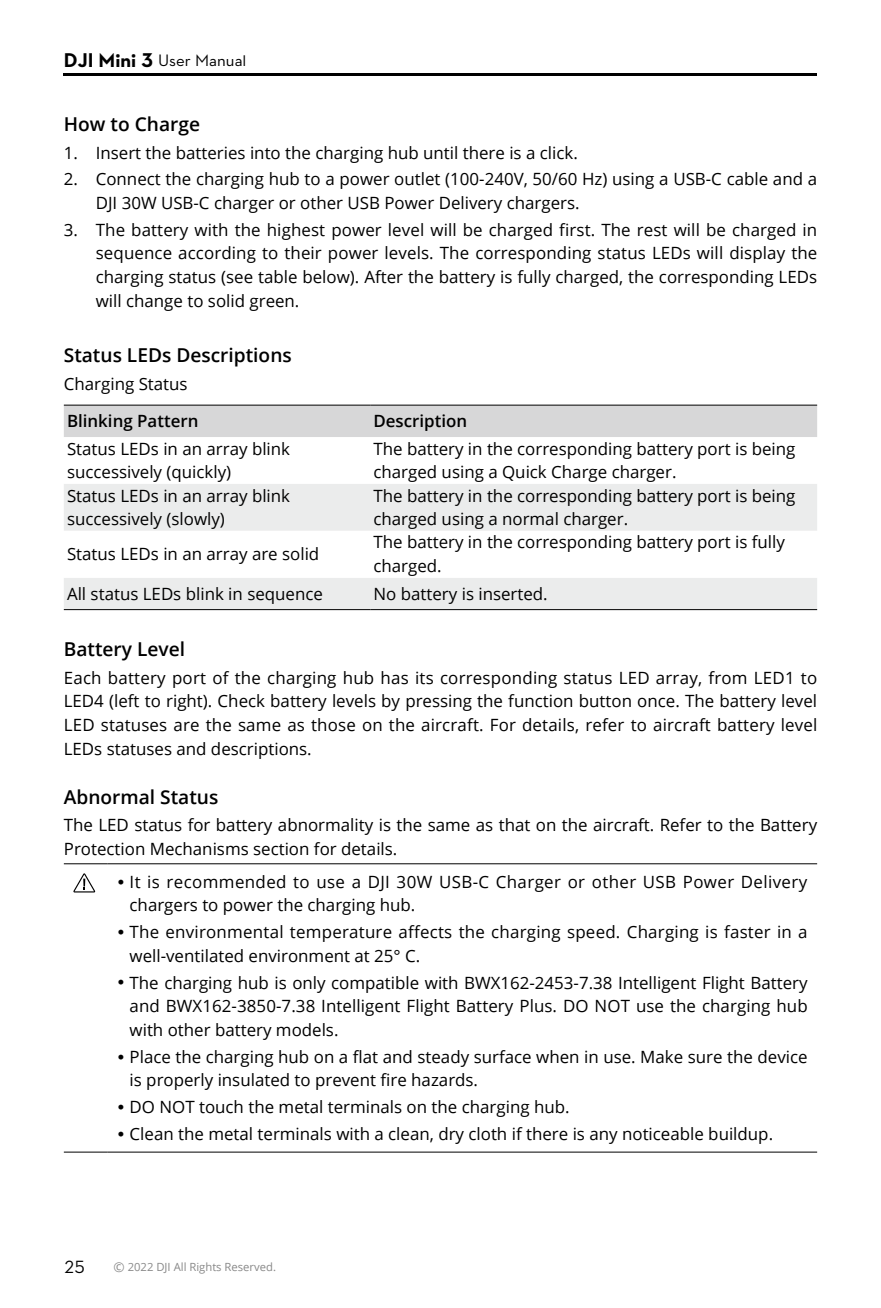
<style>
.page{position:relative;width:881px;height:1308px;background:#fff}
.page>*{position:absolute;margin:0;border:0;box-sizing:border-box;transform-origin:0 0}
.t1{font:600 19.12px "Open Sans";color:#000}
.t2{font:18px "Dji";color:#000}
.t3{font:16.88px/23.6px "Open Sans";color:#000}
.t4{font:16.88px/23.6px "Open Sans";letter-spacing:.025em;color:#000}
.t5{font:600 16.88px "Open Sans";color:#000}
.t6{font:16.88px "Dji";color:#000}
.t7{font:11.25px "Open Sans";color:#898989}
.s1{font-weight:700;font-size:20.25px}
.s2{font-family:"Dji"}
.s3{font-size:13.5px}
</style>
<div class="page">
<hr style="left:64px;top:74px;width:752px;height:2px;background:#000">
<div style="left:64px;top:406px;width:752px;height:31px;background:#d7d7d8"></div>
<div style="left:64px;top:484px;width:752px;height:125px;background:#ebecec"></div>
<svg style="left:64px;top:531px;width:752px;height:46px"></svg>
<hr style="left:64px;top:405px;width:306px;height:1px;background:#000">
<hr style="left:370px;top:405px;width:446px;height:1px;background:#000">
<hr style="left:64px;top:609px;width:306px;height:1px;background:#000">
<hr style="left:370px;top:609px;width:446px;height:1px;background:#000">
<hr style="left:64px;top:863px;width:43px;height:1px;background:#000">
<hr style="left:107px;top:863px;width:709px;height:1px;background:#000">
<hr style="left:64px;top:1151px;width:43px;height:1px;background:#000">
<hr style="left:107px;top:1151px;width:709px;height:1px;background:#000">
<svg style="left:73px;top:873px;width:22px;height:19px"></svg>
<p class="t6" style="left:64px;top:51px;width:184px"><span class="s1">DJI Mini 3</span> User Manual</p>
<p class="t1" style="left:64px;top:111px;width:138px">How to Charge</p>
<p class="t3" style="left:64px;top:140px;width:515px">1. Insert the batteries into the charging hub until there is a click.</p>
<p class="t3" style="left:96px;top:167px;width:722px;text-indent:-32px">2. Connect the charging hub to a power outlet (100-240V, 50/60 Hz) using a USB-C cable and a<br>DJI 30W USB-C charger or other USB Power Delivery chargers.</p>
<p class="t3" style="left:96px;top:217px;width:722px;text-align:justify;text-indent:-32px">3. The battery with the highest power level will be charged first. The rest will be charged in sequence according to their power levels. The corresponding status LEDs will display the charging status (see table below). After the battery is fully charged, the corresponding LEDs will change to solid green.</p>
<p class="t1" style="left:64px;top:342px;width:229px">Status LEDs Descriptions</p>
<p class="t3" style="left:64px;top:371px;width:125px">Charging Status</p>
<p class="t5" style="left:67px;top:409px;width:133px">Blinking Pattern</p>
<p class="t5" style="left:373px;top:409px;width:95px">Description</p>
<p class="t3" style="left:67px;top:436px;width:224px">Status LEDs in an array blink successively (quickly)</p>
<p class="t3" style="left:373px;top:436px;width:423px">The battery in the corresponding battery port is being charged using a Quick Charge charger.</p>
<p class="t3" style="left:67px;top:483px;width:224px">Status LEDs in an array blink successively (slowly)</p>
<p class="t3" style="left:373px;top:483px;width:423px">The battery in the corresponding battery port is being charged using a normal charger.</p>
<p class="t3" style="left:67px;top:542px;width:254px">Status LEDs in an array are solid</p>
<p class="t3" style="left:373px;top:530px;width:413px">The battery in the corresponding battery port is fully charged.</p>
<p class="t3" style="left:67px;top:581px;width:257px">All status LEDs blink in sequence</p>
<p class="t3" style="left:373px;top:581px;width:176px">No battery is inserted.</p>
<p class="t1" style="left:64px;top:636px;width:123px">Battery Level</p>
<p class="t3" style="left:64px;top:665px;width:754px;text-align:justify">Each battery port of the charging hub has its corresponding status LED array, from LED1 to LED4 (left to right). Check battery levels by pressing the function button once. The battery level LED statuses are the same as those on the aircraft. For details, refer to aircraft battery level LEDs statuses and descriptions.</p>
<p class="t1" style="left:64px;top:783px;width:156px">Abnormal Status</p>
<p class="t3" style="left:64px;top:812px;width:754px">The LED status for battery abnormality is the same as that on the aircraft. Refer to the Battery<br>Protection Mechanisms section for details.</p>
<p class="t4" style="left:129px;top:869px;width:679px;text-indent:-13px"><span class="s2">•</span> It is recommended to use a DJI 30W USB-C Charger or other USB Power Delivery chargers to power the charging hub.</p>
<p class="t3" style="left:129px;top:920px;width:679px;text-indent:-13px"><span class="s2">•</span> The environmental temperature affects the charging speed. Charging is faster in a well-ventilated environment at 25° C.</p>
<p class="t3" style="left:129px;top:970px;width:679px;text-align:justify;text-indent:-13px"><span class="s2">•</span> The charging hub is only compatible with BWX162-2453-7.38 Intelligent Flight Battery and BWX162-3850-7.38 Intelligent Flight Battery Plus. DO NOT use the charging hub with other battery models.</p>
<p class="t3" style="left:129px;top:1044px;width:679px;text-indent:-13px"><span class="s2">•</span> Place the charging hub on a flat and steady surface when in use. Make sure the device is properly insulated to prevent fire hazards.</p>
<p class="t3" style="left:117px;top:1094px;width:454px"><span class="s2">•</span> DO NOT touch the metal terminals on the charging hub.</p>
<p class="t3" style="left:117px;top:1121px;width:657px"><span class="s2">•</span> Clean the metal terminals with a clean, dry cloth if there is any noticeable buildup.</p>
<p class="t2" style="left:64px;top:1258px;width:22px">25</p>
<p class="t7" style="left:113px;top:1259px;width:164px"><span class="s3">©</span> 2022 DJI All Rights Reserved.</p>
</div>
